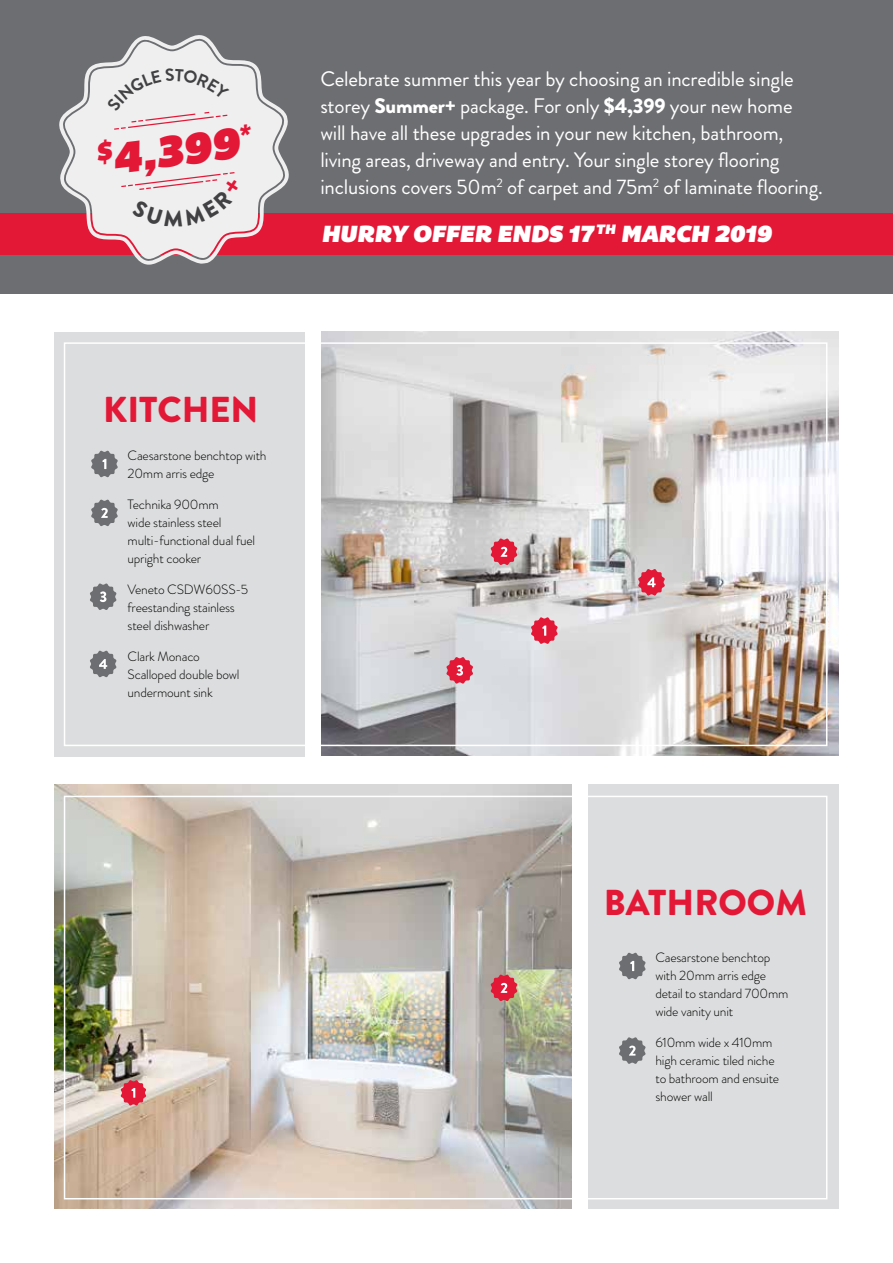
<style>
.page{position:relative;width:893px;height:1263px;background:#fff}
.page>*{position:absolute;margin:0;border:0;box-sizing:border-box;transform-origin:0 0}
.t1{font:italic 44.7px "Bemio";color:#e31837}
.t2{font:900 36px "Brandon Grotesque";color:#e31837}
.t3{font:italic 24px "Bemio";color:#fff}
.t4{font:21px/27px "Brandon Grotesque";letter-spacing:-.01em;color:#fff}
.t5{font:300 13.5px/18px "Brandon Grotesque";letter-spacing:-.015em;color:#000}
.s1{font-weight:900}
</style>
<div class="page">
<div style="left:0;top:0;width:893px;height:293px;background:#6d6e71"></div>
<div style="left:588px;top:784px;width:250px;height:425px;background:#dcddde"></div>
<div style="left:54px;top:332px;width:250px;height:425px;background:#dcddde"></div>
<img style="left:54px;top:784px;width:518px;height:425px">
<img style="left:321px;top:332px;width:518px;height:423px">
<div style="left:64px;top:342px;width:763px;height:404px;border:2px solid #fff"></div>
<div style="left:64px;top:796px;width:763px;height:403px;border:2px solid #fff"></div>
<div style="left:0;top:213px;width:893px;height:41px;background:#e31837"></div>
<svg style="left:58px;top:35px;width:232px;height:230px;fill:#efeff0"></svg>
<svg style="left:121px;top:1080px;width:25px;height:25px"></svg>
<svg style="left:531px;top:617px;width:27px;height:27px"></svg>
<svg style="left:491px;top:974px;width:26px;height:27px"></svg>
<svg style="left:491px;top:538px;width:26px;height:27px"></svg>
<svg style="left:638px;top:569px;width:27px;height:27px"></svg>
<svg style="left:619px;top:953px;width:27px;height:26px"></svg>
<svg style="left:619px;top:1037px;width:27px;height:27px"></svg>
<svg style="left:446px;top:657px;width:27px;height:27px"></svg>
<svg style="left:91px;top:451px;width:27px;height:26px"></svg>
<svg style="left:91px;top:499px;width:27px;height:27px"></svg>
<svg style="left:90px;top:583px;width:27px;height:27px"></svg>
<svg style="left:90px;top:651px;width:27px;height:26px"></svg>
<div style="left:107px;top:68px;width:122px;height:62px;background:#efeff0"></div>
<div style="left:122px;top:172px;width:119px;height:55px;background:#efeff0"></div>
<h1 class="t1" style="left:93px;top:125px;width:157px;rotate:-7deg"><sup>$</sup>4,399<sup>*</sup></h1>
<p class="t4" style="left:320px;top:66px;width:504px">Celebrate summer this year by choosing an incredible single storey <span class="s1">Summer+</span> package. For only <span class="s1">$4,399</span> your new home will have all these upgrades in your new kitchen, bathroom, living areas, driveway and entry. Your single storey flooring inclusions covers 50m<sup>2</sup> of carpet and 75m<sup>2</sup> of laminate flooring.</p>
<h3 class="t3" style="left:321px;top:214px;width:452px">HURRY OFFER ENDS 17 <sup>TH</sup> MARCH 2019</h3>
<h2 class="t2" style="left:103px;top:384px;width:157px">KITCHEN</h2>
<p class="t5" style="left:128px;top:447px;width:140px">Caesarstone benchtop with<br>20mm arris edge</p>
<p class="t5" style="left:128px;top:496px;width:129px">Technika 900mm<br>wide stainless steel multi‑functional dual fuel upright cooker</p>
<p class="t5" style="left:128px;top:580px;width:122px">Veneto CSDW60SS-5 freestanding stainless steel dishwasher</p>
<p class="t5" style="left:128px;top:647px;width:113px">Clark Monaco<br>Scalloped double bowl undermount sink</p>
<h2 class="t2" style="left:604px;top:877px;width:205px">BATHROOM</h2>
<p class="t5" style="left:655px;top:948px;width:135px">Caesarstone benchtop with 20mm arris edge detail to standard 700mm wide vanity unit</p>
<p class="t5" style="left:655px;top:1033px;width:125px">610mm wide x 410mm high ceramic tiled niche to bathroom and ensuite shower wall</p>
</div>
